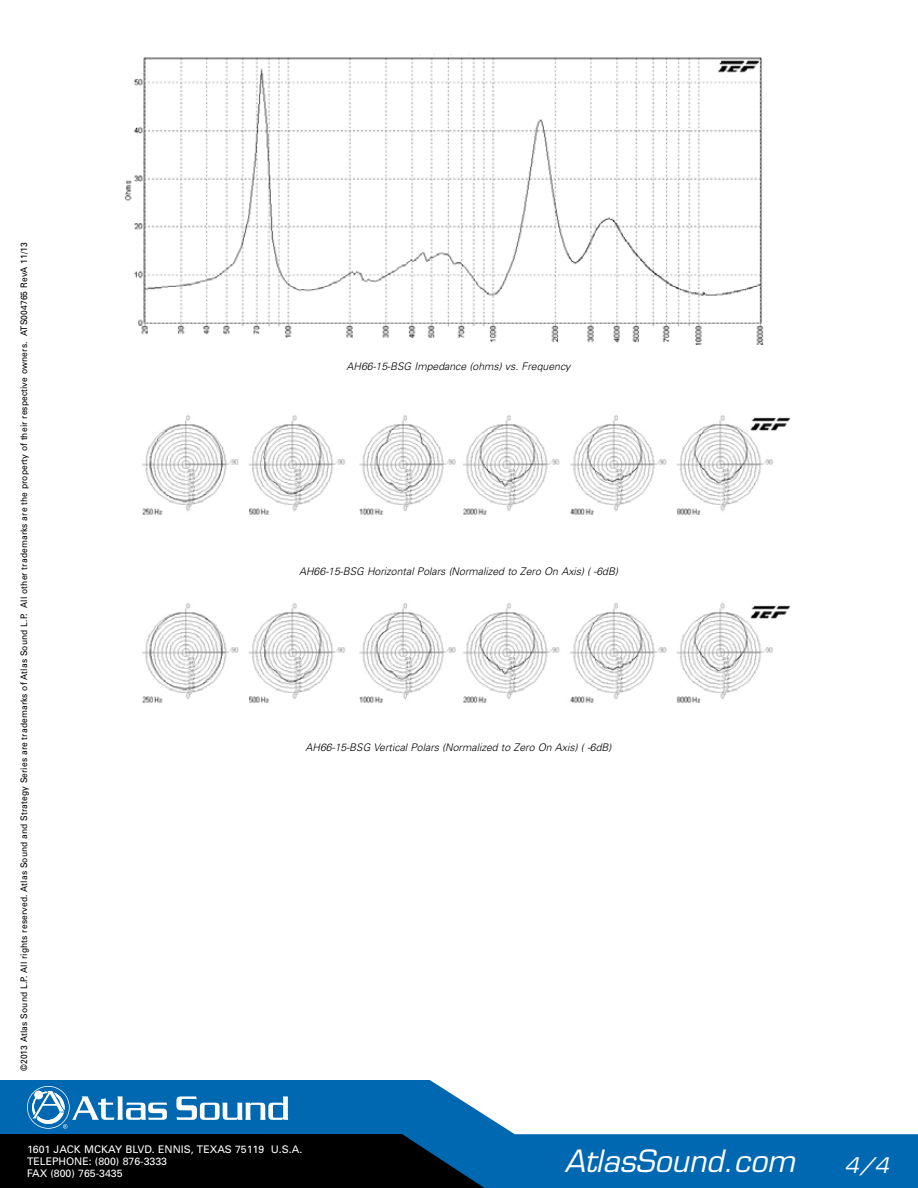
<style>
.page{position:relative;width:918px;height:1188px;background:#fff}
.page>*{position:absolute;margin:0;border:0;box-sizing:border-box;transform-origin:0 0}
.t1{font:italic 30px "Eurostile LT Std";color:#fff}
.t2{font:italic 21px "Eurostile LT Std";color:#fff}
.t3{font:italic 300 10.5px "Univers";color:#000}
.t4{font:10.5px/12px "Univers";color:#fff}
.t5{font:9px "Univers";letter-spacing:.015em;color:#000;scale:.94 1}
</style>
<div class="page">
<svg style="left:0;top:1080px;width:918px;height:108px;fill:#0067b1"></svg>
<svg style="left:0;top:1086px;width:505px;height:102px;background:#134264"></svg>
<img style="left:124px;top:54px;width:640px;height:291px">
<img style="left:142px;top:414px;width:649px;height:101px">
<img style="left:142px;top:602px;width:649px;height:101px">
<p class="t5" style="left:19px;top:1071px;width:883px;rotate:-90deg">©2013 Atlas Sound L.P. All rights reserved. Atlas Sound and Strategy Series are trademarks of Atlas Sound L.P. All other trademarks are the property of their respective owners. ATS004765 RevA 11/13</p>
<p class="t3" style="left:346px;top:360px;width:226px">AH66-15-BSG Impedance (ohms) vs. Frequency</p>
<p class="t3" style="left:299px;top:565px;width:320px">AH66-15-BSG Horizontal Polars (Normalized to Zero On Axis) ( -6dB)</p>
<p class="t3" style="left:305px;top:741px;width:308px">AH66-15-BSG Vertical Polars (Normalized to Zero On Axis) ( -6dB)</p>
<p class="t4" style="left:27px;top:1143px;width:277px">1601 JACK MCKAY BLVD. ENNIS, TEXAS 75119 U.S.A.<br>TELEPHONE: (800) 876-3333<br>FAX (800) 765-3435</p>
<h1 class="t1" style="left:564px;top:1143px;width:232px">AtlasSound.com</h1>
<h2 class="t2" style="left:845px;top:1153px;width:46px">4/4</h2>
</div>
